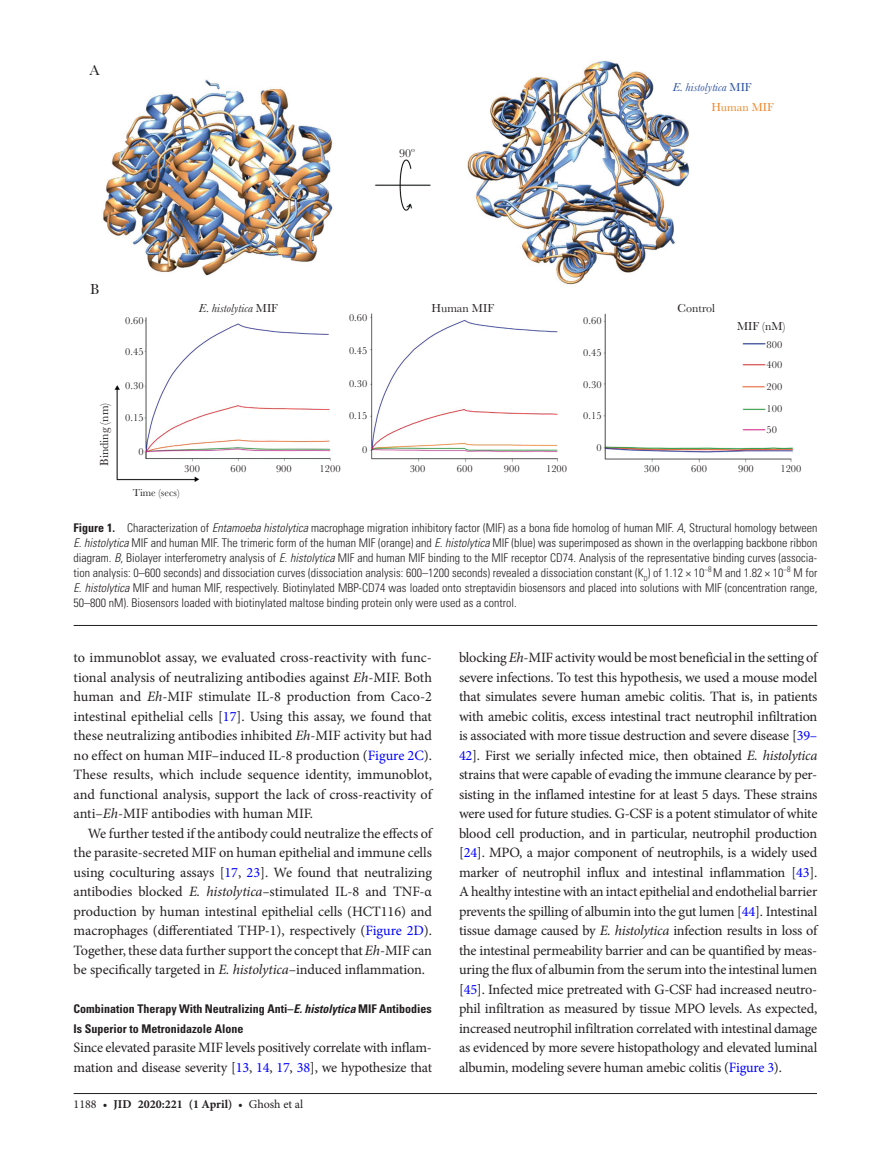
<style>
.page{position:relative;width:891px;height:1174px;background:#fff}
.page>*{position:absolute;margin:0;border:0;box-sizing:border-box;transform-origin:0 0}
.t1{font:15px "Baskerville MT Std";color:#231f20}
.t2{font:14.25px/19.5px "Minion Pro";letter-spacing:-.015em;color:#231f20;text-align:justify}
.t3{font:300 condensed 12px/15px "Univers LT Std";color:#231f20;text-align:justify}
.t4{font:700 condensed 12px/19.5px "Univers LT Std";color:#231f20}
.t5{font:12px "Baskerville MT Std";color:#231f20}
.t6{font:700 12px "Minion Pro";color:#231f20}
.t7{font:italic 12px "Baskerville MT Std";color:#231f20}
.t8{font:italic 12px "Baskerville MT Std";color:#254c9f}
.t9{font:12px "Baskerville MT Std";color:#ee8528}
.t10{font:10.5px/20.1px "Baskerville MT Std";color:#231f20}
.t11{font:300 condensed 7.95px "Univers LT Std";color:#231f20}
.s1{font-style:normal}
.s2{font-weight:700}
.s3{font-style:italic}
.s4{color:#00f}
.s5{font-weight:400}
</style>
<div class="page">
<hr style="left:74px;top:1093px;width:743px;height:1px;background:#231f20">
<hr style="left:74px;top:625px;width:743px;height:1px;background:#231f20">
<img style="left:103px;top:60px;width:690px;height:422px">
<p class="t1" style="left:90px;top:61px;width:12px">A</p>
<p class="t5" style="left:399px;top:146px;width:17px">90º</p>
<p class="t8" style="left:672px;top:80px;width:81px">E. histolytica <span class="s1">MIF</span></p>
<p class="t9" style="left:711px;top:101px;width:64px">Human MIF</p>
<p class="t1" style="left:90px;top:280px;width:11px">B</p>
<p class="t5" style="left:97px;top:466px;width:64px;rotate:-90deg">Binding (nm)</p>
<p class="t10" style="left:125px;top:310px;width:20px">0.60</p>
<p class="t10" style="left:125px;top:341px;width:20px">0.45</p>
<p class="t10" style="left:125px;top:375px;width:20px">0.30</p>
<p class="t10" style="left:125px;top:407px;width:20px">0.15</p>
<p class="t7" style="left:199px;top:301px;width:81px">E. histolytica <span class="s1">MIF</span></p>
<p class="t10" style="left:349px;top:307px;width:20px">0.60</p>
<p class="t10" style="left:349px;top:340px;width:20px">0.45</p>
<p class="t10" style="left:349px;top:374px;width:20px">0.30</p>
<p class="t10" style="left:349px;top:406px;width:20px">0.15</p>
<p class="t10" style="left:138px;top:442px;width:7px">0</p>
<p class="t10" style="left:184px;top:458px;width:17px">300</p>
<p class="t10" style="left:231px;top:458px;width:17px">600</p>
<p class="t10" style="left:276px;top:458px;width:17px">900</p>
<p class="t10" style="left:320px;top:458px;width:22px">1200</p>
<p class="t10" style="left:133px;top:482px;width:48px">Time (secs)</p>
<p class="t10" style="left:362px;top:440px;width:7px">0</p>
<p class="t5" style="left:431px;top:301px;width:64px">Human MIF</p>
<p class="t10" style="left:410px;top:458px;width:17px">300</p>
<p class="t10" style="left:457px;top:458px;width:17px">600</p>
<p class="t10" style="left:504px;top:458px;width:17px">900</p>
<p class="t10" style="left:546px;top:458px;width:22px">1200</p>
<p class="t10" style="left:583px;top:311px;width:20px">0.60</p>
<p class="t10" style="left:583px;top:342px;width:20px">0.45</p>
<p class="t10" style="left:583px;top:374px;width:20px">0.30</p>
<p class="t10" style="left:583px;top:406px;width:20px">0.15</p>
<p class="t10" style="left:596px;top:437px;width:7px">0</p>
<p class="t5" style="left:678px;top:301px;width:39px">Control</p>
<p class="t5" style="left:737px;top:319px;width:50px">MIF (nM)</p>
<p class="t10" style="left:767px;top:334px;width:17px">800<br>400</p>
<p class="t10" style="left:767px;top:376px;width:17px;line-height:22px">200<br>100</p>
<p class="t10" style="left:767px;top:419px;width:12px">50</p>
<p class="t10" style="left:644px;top:458px;width:17px">300</p>
<p class="t10" style="left:691px;top:458px;width:17px">600</p>
<p class="t10" style="left:738px;top:458px;width:17px">900</p>
<p class="t10" style="left:780px;top:458px;width:22px">1200</p>
<p class="t3" style="left:74px;top:520px;width:745px"><span class="s2">Figure 1.</span> Characterization of <span class="s3">Entamoeba histolytica</span> macrophage migration inhibitory factor (MIF) as a bona fide homolog of human MIF. <span class="s3">A</span>, Structural homology between <span class="s3">E. histolytica</span> MIF and human MIF. The trimeric form of the human MIF (orange) and <span class="s3">E. histolytica</span> MIF (blue) was superimposed as shown in the overlapping backbone ribbon diagram. <span class="s3">B</span>, Biolayer interferometry analysis of <span class="s3">E. histolytica</span> MIF and human MIF binding to the MIF receptor CD74. Analysis of the representative binding curves (associa&shy;tion analysis: 0–600 seconds) and dissociation curves (dissociation analysis: 600–1200 seconds) revealed a dissociation constant (K<sub>D</sub>) of 1.12 × 10</p>
<p class="t11" style="left:705px;top:564px;width:9px">−8</p>
<p class="t3" style="left:713px;top:565px;width:72px">M and 1.82 × 10</p>
<p class="t11" style="left:784px;top:564px;width:9px">−8</p>
<p class="t3" style="left:74px;top:565px;width:745px;text-indent:720px">M for <span class="s3">E. histolytica</span> MIF and human MIF, respectively. Biotinylated MBP-CD74 was loaded onto streptavidin biosensors and placed into solutions with MIF (concentration range, 50–800 nM). Biosensors loaded with biotinylated maltose binding protein only were used as a control.</p>
<p class="t2" style="left:74px;top:648px;width:360px">to immunoblot assay, we evaluated cross-reactivity with func&shy;tional analysis of neutralizing antibodies against <span class="s3">Eh</span>-MIF. Both human and <span class="s3">Eh</span>-MIF stimulate IL-8 production from Caco-2 intestinal epithelial cells [<span class="s4">17</span>]. Using this assay, we found that these neutralizing antibodies inhibited <span class="s3">Eh</span>-MIF activity but had no effect on human MIF–induced IL-8 production (<span class="s4">Figure 2C</span>).<br>These results, which include sequence identity, immunoblot, and functional analysis, support the lack of cross-reactivity of anti–<span class="s3">Eh</span>-MIF antibodies with human MIF.</p>
<p class="t2" style="left:74px;top:824px;width:360px;text-indent:14px">We further tested if the antibody could neutralize the effects of the parasite-secreted MIF on human epithelial and immune cells using coculturing assays [<span class="s4">17</span>, <span class="s4">23</span>]. We found that neutralizing antibodies blocked <span class="s3">E. histolytica–</span>stimulated IL-8 and TNF-α production by human intestinal epithelial cells (HCT116) and macrophages (differentiated THP-1), respectively (<span class="s4">Figure 2D</span>).<br>Together, these data further support the concept that <span class="s3">Eh</span>-MIF can be specifically targeted in <span class="s3">E. histolytica</span>–induced inflammation.</p>
<p class="t4" style="left:74px;top:999px;width:360px">Combination Therapy With Neutralizing Anti–<span class="s3">E. histolytica</span> MIF Antibodies<br>Is Superior to Metronidazole Alone</p>
<p class="t2" style="left:74px;top:1038px;width:360px">Since elevated parasite MIF levels positively correlate with inflam&shy;mation and disease severity [<span class="s4">13</span>, <span class="s4">14</span>, <span class="s4">17</span>, <span class="s4">38</span>], we hypothesize that</p>
<p class="t6" style="left:74px;top:1095px;width:231px"><span class="s5">1188 •</span> jid 2020:221 (1 April) <span class="s5">• Ghosh et al</span></p>
<p class="t2" style="left:459px;top:648px;width:360px">blocking <span class="s3">Eh</span>-MIF activity would be most beneficial in the setting of severe infections. To test this hypothesis, we used a mouse model that simulates severe human amebic colitis. That is, in patients with amebic colitis, excess intestinal tract neutrophil infiltration is associated with more tissue destruction and severe disease [<span class="s4">39– 42</span>]. First we serially infected mice, then obtained <span class="s3">E. histolytica </span>strains that were capable of evading the immune clearance by per&shy;sisting in the inflamed intestine for at least 5 days. These strains were used for future studies. G-CSF is a potent stimulator of white blood cell production, and in particular, neutrophil production [<span class="s4">24</span>]. MPO, a major component of neutrophils, is a widely used marker of neutrophil influx and intestinal inflammation [<span class="s4">43</span>].<br>A healthy intestine with an intact epithelial and endothelial barrier prevents the spilling of albumin into the gut lumen [<span class="s4">44</span>]. Intestinal tissue damage caused by <span class="s3">E. histolytica</span> infection results in loss of the intestinal permeability barrier and can be quantified by meas&shy;uring the flux of albumin from the serum into the intestinal lumen [<span class="s4">45</span>]. Infected mice pretreated with G-CSF had increased neutro&shy;phil infiltration as measured by tissue MPO levels. As expected, increased neutrophil infiltration correlated with intestinal damage as evidenced by more severe histopathology and elevated luminal albumin, modeling severe human amebic colitis (<span class="s4">Figure 3</span>).</p>
</div>
